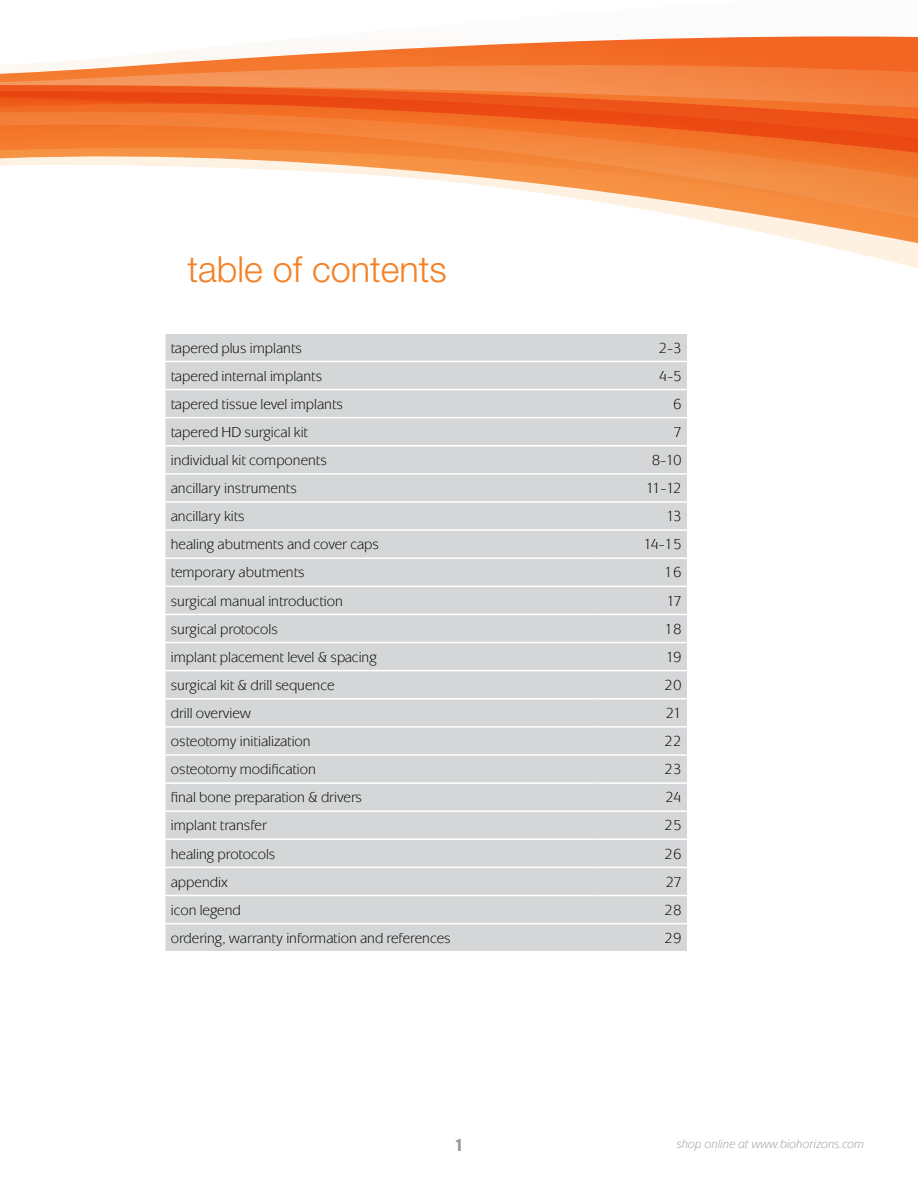
<style>
.page{position:relative;width:918px;height:1188px;background:#fff}
.page>*{position:absolute;margin:0;border:0;box-sizing:border-box;transform-origin:0 0}
.t1{font:300 36px "Helvetica Neue LT Pro";color:#f58025}
.t2{font:700 18px "Mixage ITC Std";color:#91969d}
.t3{font:15px "Mixage ITC Std";color:#000}
.t4{font:italic 12.6px "Mixage ITC Std";color:#91969d}
</style>
<div class="page">
<svg style="left:0;top:36px;width:918px;height:46px"></svg>
<svg style="left:0;top:82px;width:918px;height:9px"></svg>
<svg style="left:0;top:91px;width:918px;height:15px"></svg>
<svg style="left:0;top:106px;width:918px;height:162px"></svg>
<div style="left:166px;top:334px;width:521px;height:617px;background:#d4d6d7"></div>
<hr style="left:164px;top:361px;width:431px;height:1px;background:#fff">
<hr style="left:595px;top:361px;width:94px;height:1px;background:#fff">
<hr style="left:164px;top:389px;width:431px;height:1px;background:#fff">
<hr style="left:595px;top:389px;width:94px;height:1px;background:#fff">
<hr style="left:164px;top:417px;width:431px;height:1px;background:#fff">
<hr style="left:595px;top:417px;width:94px;height:1px;background:#fff">
<hr style="left:164px;top:445px;width:431px;height:2px;background:#fff">
<hr style="left:595px;top:445px;width:94px;height:2px;background:#fff">
<hr style="left:164px;top:473px;width:431px;height:2px;background:#fff">
<hr style="left:595px;top:473px;width:94px;height:2px;background:#fff">
<hr style="left:164px;top:501px;width:431px;height:2px;background:#fff">
<hr style="left:595px;top:501px;width:94px;height:2px;background:#fff">
<hr style="left:164px;top:529px;width:431px;height:2px;background:#fff">
<hr style="left:595px;top:529px;width:94px;height:2px;background:#fff">
<hr style="left:164px;top:557px;width:431px;height:2px;background:#fff">
<hr style="left:595px;top:557px;width:94px;height:2px;background:#fff">
<hr style="left:164px;top:586px;width:431px;height:1px;background:#fff">
<hr style="left:595px;top:586px;width:94px;height:1px;background:#fff">
<hr style="left:164px;top:614px;width:431px;height:1px;background:#fff">
<hr style="left:595px;top:614px;width:94px;height:1px;background:#fff">
<hr style="left:164px;top:642px;width:431px;height:1px;background:#fff">
<hr style="left:595px;top:642px;width:94px;height:1px;background:#fff">
<hr style="left:164px;top:670px;width:431px;height:1px;background:#fff">
<hr style="left:595px;top:670px;width:94px;height:1px;background:#fff">
<hr style="left:164px;top:698px;width:431px;height:2px;background:#fff">
<hr style="left:595px;top:698px;width:94px;height:2px;background:#fff">
<hr style="left:164px;top:726px;width:431px;height:2px;background:#fff">
<hr style="left:595px;top:726px;width:94px;height:2px;background:#fff">
<hr style="left:164px;top:754px;width:431px;height:2px;background:#fff">
<hr style="left:595px;top:754px;width:94px;height:2px;background:#fff">
<hr style="left:164px;top:782px;width:431px;height:2px;background:#fff">
<hr style="left:595px;top:782px;width:94px;height:2px;background:#fff">
<hr style="left:164px;top:810px;width:431px;height:2px;background:#fff">
<hr style="left:595px;top:810px;width:94px;height:2px;background:#fff">
<hr style="left:164px;top:839px;width:431px;height:1px;background:#fff">
<hr style="left:595px;top:839px;width:94px;height:1px;background:#fff">
<hr style="left:164px;top:867px;width:431px;height:1px;background:#fff">
<hr style="left:595px;top:867px;width:94px;height:1px;background:#fff">
<hr style="left:164px;top:895px;width:431px;height:1px;background:#fff">
<hr style="left:595px;top:895px;width:94px;height:1px;background:#fff">
<hr style="left:164px;top:923px;width:431px;height:1px;background:#fff">
<hr style="left:595px;top:923px;width:94px;height:1px;background:#fff">
<h1 class="t1" style="left:188px;top:247px;width:261px">table of contents</h1>
<p class="t3" style="left:171px;top:339px;width:133px">tapered plus implants</p>
<p class="t3" style="left:659px;top:339px;width:24px">2-3</p>
<p class="t3" style="left:171px;top:367px;width:153px">tapered internal implants</p>
<p class="t3" style="left:659px;top:367px;width:24px">4-5</p>
<p class="t3" style="left:171px;top:395px;width:174px">tapered tissue level implants</p>
<p class="t3" style="left:673px;top:395px;width:10px">6</p>
<p class="t3" style="left:171px;top:423px;width:139px">tapered HD surgical kit</p>
<p class="t3" style="left:673px;top:423px;width:10px">7</p>
<p class="t3" style="left:171px;top:451px;width:158px">individual kit components</p>
<p class="t3" style="left:652px;top:451px;width:31px">8-10</p>
<p class="t3" style="left:171px;top:479px;width:128px">ancillary instruments</p>
<p class="t3" style="left:646px;top:479px;width:37px">11-12</p>
<p class="t3" style="left:171px;top:507px;width:75px">ancillary kits</p>
<p class="t3" style="left:666px;top:507px;width:17px">13</p>
<p class="t3" style="left:171px;top:536px;width:210px">healing abutments and cover caps</p>
<p class="t3" style="left:643px;top:536px;width:40px">14-15</p>
<p class="t3" style="left:171px;top:564px;width:135px">temporary abutments</p>
<p class="t3" style="left:664px;top:564px;width:19px">16</p>
<p class="t3" style="left:171px;top:592px;width:174px">surgical manual introduction</p>
<p class="t3" style="left:666px;top:592px;width:17px">17</p>
<p class="t3" style="left:171px;top:620px;width:109px">surgical protocols</p>
<p class="t3" style="left:664px;top:620px;width:19px">18</p>
<p class="t3" style="left:171px;top:648px;width:208px">implant placement level &amp; spacing</p>
<p class="t3" style="left:666px;top:648px;width:17px">19</p>
<p class="t3" style="left:171px;top:676px;width:165px">surgical kit &amp; drill sequence</p>
<p class="t3" style="left:665px;top:676px;width:19px">20</p>
<p class="t3" style="left:171px;top:704px;width:82px">drill overview</p>
<p class="t3" style="left:666px;top:704px;width:17px">21</p>
<p class="t3" style="left:171px;top:732px;width:141px">osteotomy initialization</p>
<p class="t3" style="left:665px;top:732px;width:19px">22</p>
<p class="t3" style="left:171px;top:760px;width:147px">osteotomy modification</p>
<p class="t3" style="left:665px;top:760px;width:19px">23</p>
<p class="t3" style="left:171px;top:789px;width:193px">final bone preparation &amp; drivers</p>
<p class="t3" style="left:665px;top:789px;width:18px">24</p>
<p class="t3" style="left:171px;top:817px;width:98px">implant transfer</p>
<p class="t3" style="left:665px;top:817px;width:19px">25</p>
<p class="t3" style="left:171px;top:845px;width:106px">healing protocols</p>
<p class="t3" style="left:665px;top:845px;width:19px">26</p>
<p class="t3" style="left:171px;top:873px;width:59px">appendix</p>
<p class="t3" style="left:666px;top:873px;width:18px">27</p>
<p class="t3" style="left:171px;top:901px;width:72px">icon legend</p>
<p class="t3" style="left:665px;top:901px;width:19px">28</p>
<p class="t3" style="left:171px;top:929px;width:281px">ordering, warranty information and references</p>
<p class="t3" style="left:665px;top:929px;width:19px">29</p>
<p class="t2" style="left:454px;top:1135px;width:12px">1</p>
<p class="t4" style="left:677px;top:1137px;width:189px">shop online at www.biohorizons.com</p>
</div>
